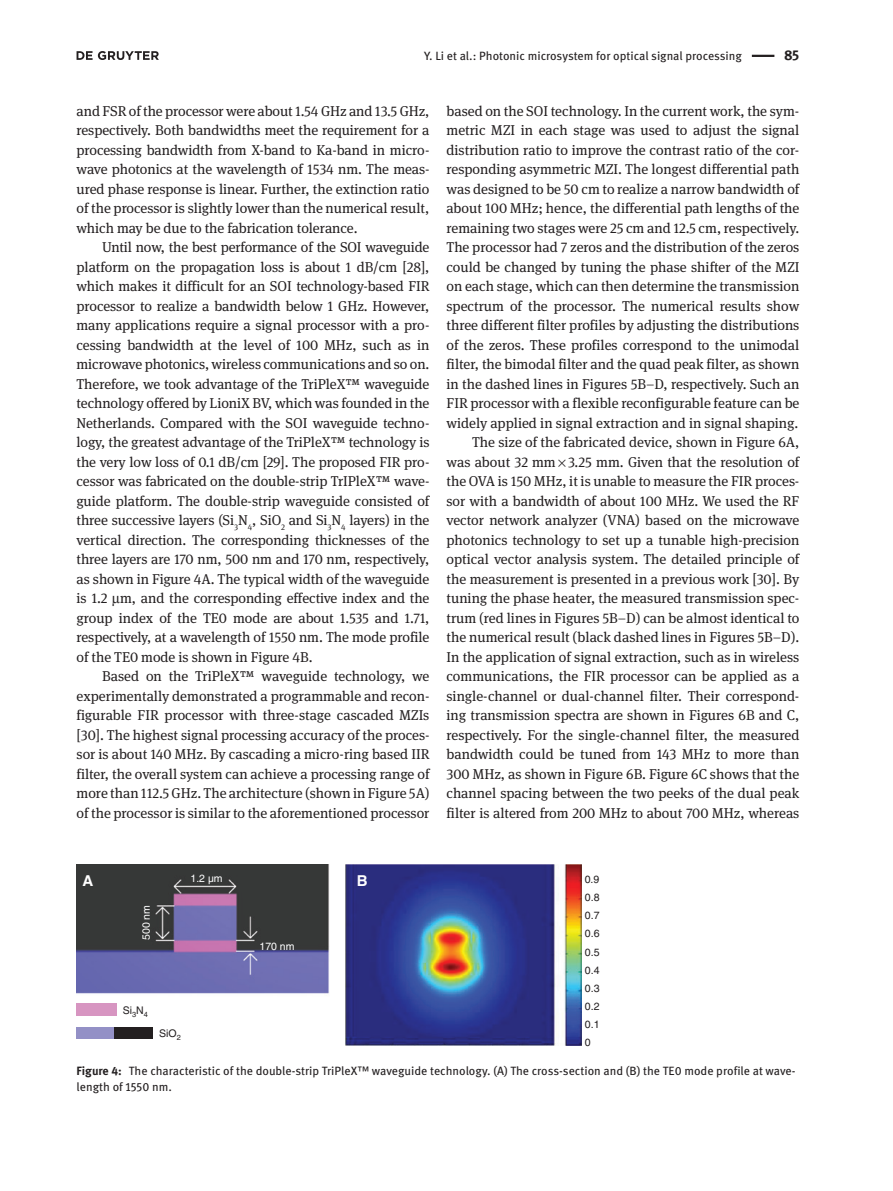
<style>
.page{position:relative;width:893px;height:1191px;background:#fff}
.page>*{position:absolute;margin:0;border:0;box-sizing:border-box;transform-origin:0 0}
.t1{font:700 15px "Helvetica";color:#fff}
.t2{font:14.25px/19.5px "DG Meta Serif Science";color:#231f20;text-align:justify}
.t3{font:700 14.25px "DG Meta Science";color:#231f20}
.t4{font:12px/16.5px "DG Meta Science";color:#231f20}
.t5{font:10.5px "Helvetica";color:#231f20}
.t6{font:10.5px "Helvetica";color:#fff}
.s1{font-weight:700}
</style>
<div class="page">
<hr style="left:752px;top:55px;width:22px;height:2px;background:#231f20">
<img style="left:346px;top:864px;width:236px;height:181px">
<img style="left:77px;top:864px;width:253px;height:152px">
<div style="left:114px;top:1027px;width:38px;height:11px;background:#231f20"></div>
<div style="left:77px;top:1027px;width:37px;height:11px;background:#9390c6"></div>
<div style="left:77px;top:1003px;width:40px;height:12px;background:#d795c1"></div>
<svg style="left:77px;top:51px;width:82px;height:9px"></svg>
<p class="t4" style="left:424px;top:47px;width:319px">Y. Li et al.: Photonic microsystem for optical signal processing</p>
<p class="t3" style="left:784px;top:44px;width:17px">85</p>
<p class="t2" style="left:77px;top:101px;width:354px">and FSR of the processor were about 1.54 GHz and 13.5 GHz, respectively. Both bandwidths meet the requirement for a processing bandwidth from X-band to Ka-band in micro&shy;wave photonics at the wavelength of 1534 nm. The meas&shy;ured phase response is linear. Further, the extinction ratio of the processor is slightly lower than the numerical result, which may be due to the fabrication tolerance.</p>
<p class="t2" style="left:77px;top:237px;width:354px;text-indent:26px">Until now, the best performance of the SOI waveguide platform on the propagation loss is about 1 dB/cm [28], which makes it difficult for an SOI technology-based FIR processor to realize a bandwidth below 1 GHz. However, many applications require a signal processor with a pro&shy;cessing bandwidth at the level of 100 MHz, such as in microwave photonics, wireless communications and so on.<br>Therefore, we took advantage of the TriPleX™ waveguide technology offered by LioniX BV, which was founded in the Netherlands. Compared with the SOI waveguide techno&shy;logy, the greatest advantage of the TriPleX™ technology is the very low loss of 0.1 dB/cm [29]. The proposed FIR pro&shy;cessor was fabricated on the double-strip TrIPleX™ wave&shy;guide platform. The double-strip waveguide consisted of three successive layers (Si<sub>3</sub>N<sub>4</sub>, SiO<sub>2</sub> and Si<sub>3</sub>N<sub>4</sub> layers) in the vertical direction. The corresponding thicknesses of the three layers are 170 nm, 500 nm and 170 nm, respectively, as shown in Figure 4A. The typical width of the waveguide is 1.2 m, and the corresponding effective index and the group index of the TE0 mode are about 1.535 and 1.71, respectively, at a wavelength of 1550 nm. The mode profile of the TE0 mode is shown in Figure 4B.</p>
<p class="t2" style="left:77px;top:666px;width:354px;text-indent:26px">Based on the TriPleX™ waveguide technology, we experimentally demonstrated a programmable and recon&shy;figurable FIR processor with three-stage cascaded MZIs [30]. The highest signal processing accuracy of the proces&shy;sor is about 140 MHz. By cascading a micro-ring based IIR filter, the overall system can achieve a processing range of more than 112.5 GHz. The architecture (shown in Figure 5A) of the processor is similar to the aforementioned processor</p>
<p class="t2" style="left:446px;top:101px;width:354px;text-align:right">based on the SOI technology. In the current work, the sym&shy;metric MZI in each stage was used to adjust the signal distribution ratio to improve the contrast ratio of the cor&shy;responding asymmetric MZI. The longest differential path was designed to be 50 cm to realize a narrow bandwidth of about 100 MHz; hence, the differential path lengths of the remaining two stages were 25 cm and 12.5 cm, respectively.<br>The processor had 7 zeros and the distribution of the zeros could be changed by tuning the phase shifter of the MZI on each stage, which can then determine the transmission spectrum of the processor. The numerical results show three different filter profiles by adjusting the distributions of the zeros. These profiles correspond to the unimodal filter, the bimodal filter and the quad peak filter, as shown in the dashed lines in Figures 5B–D, respectively. Such an FIR processor with a flexible reconfigurable feature can be widely applied in signal extraction and in signal shaping.<br>The size of the fabricated device, shown in Figure 6A, was about 32 mm 3.25 mm. Given that the resolution of the OVA is 150 MHz, it is unable to measure the FIR proces&shy;sor with a bandwidth of about 100 MHz. We used the RF vector network analyzer (VNA) based on the microwave photonics technology to set up a tunable high-precision optical vector analysis system. The detailed principle of the measurement is presented in a previous work [30]. By tuning the phase heater, the measured transmission spec&shy;trum (red lines in Figures 5B–D) can be almost identical to the numerical result (black dashed lines in Figures 5B–D).<br>In the application of signal extraction, such as in wireless communications, the FIR processor can be applied as a single-channel or dual-channel filter. Their correspond&shy;ing transmission spectra are shown in Figures 6B and C, respectively. For the single-channel filter, the measured bandwidth could be tuned from 143 MHz to more than 300 MHz, as shown in Figure 6B. Figure 6C shows that the channel spacing between the two peeks of the dual peak filter is altered from 200 MHz to about 700 MHz, whereas</p>
<p class="t1" style="left:82px;top:871px;width:12px">A</p>
<p class="t6" style="left:190px;top:871px;width:34px">1.2 µm</p>
<p class="t6" style="left:140px;top:940px;width:37px;rotate:-90deg">500 nm</p>
<p class="t5" style="left:123px;top:1004px;width:27px">Si<sub>3</sub>N<sub>4</sub></p>
<p class="t5" style="left:159px;top:1027px;width:23px">SiO<sub>2</sub></p>
<p class="t6" style="left:260px;top:940px;width:37px">170 nm</p>
<p class="t1" style="left:357px;top:871px;width:12px">B</p>
<p class="t5" style="left:585px;top:873px;width:16px">0.9</p>
<p class="t5" style="left:585px;top:891px;width:16px">0.8</p>
<p class="t5" style="left:585px;top:909px;width:16px">0.7</p>
<p class="t5" style="left:585px;top:927px;width:16px">0.6</p>
<p class="t5" style="left:585px;top:945px;width:16px">0.5</p>
<p class="t5" style="left:585px;top:964px;width:16px">0.4</p>
<p class="t5" style="left:585px;top:982px;width:16px">0.3</p>
<p class="t5" style="left:585px;top:1000px;width:16px">0.2</p>
<p class="t5" style="left:585px;top:1018px;width:16px">0.1</p>
<p class="t5" style="left:585px;top:1036px;width:7px">0</p>
<p class="t4" style="left:77px;top:1061px;width:721px"><span class="s1">Figure 4:</span> The characteristic of the double-strip TriPleX™ waveguide technology. (A) The cross-section and (B) the TE0 mode profile at wave&shy;length of 1550 nm.</p>
</div>
